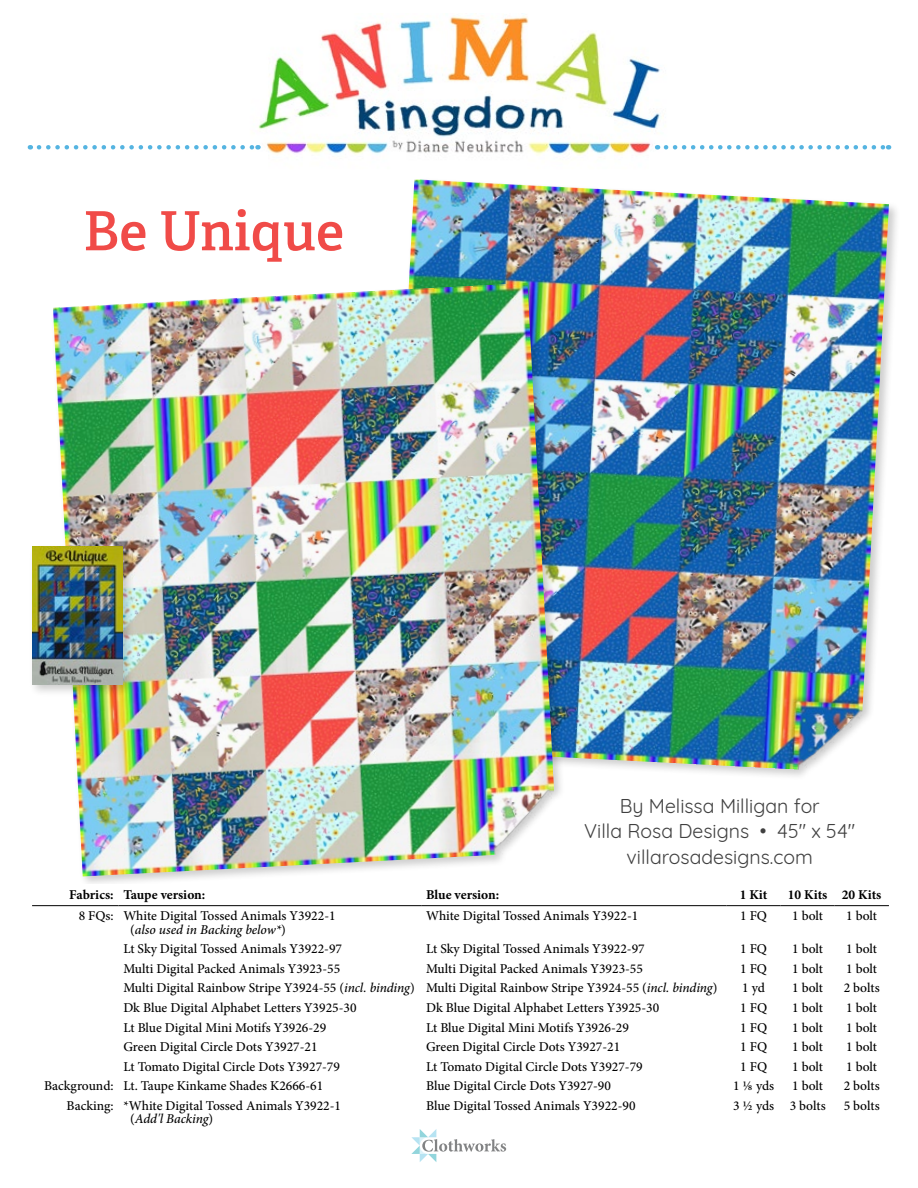
<style>
.page{position:relative;width:918px;height:1188px;background:#fff}
.page>*{position:absolute;margin:0;border:0;box-sizing:border-box;transform-origin:0 0}
.t1{font:600 54px "Adelle";color:#f04b48}
.t2{font:19.5px/25.5px "Quicksand";color:#404040;text-align:center}
.t3{font:500 13.5px/13.5px "Minion Pro";color:#000;text-align:center}
.t4{font:700 13.5px "Minion Pro";letter-spacing:-.005em;color:#000}
.s1{font-style:italic}
</style>
<div class="page">
<svg style="left:411px;top:1129px;width:95px;height:33px"></svg>
<div style="left:382px;top:177px;width:519px;height:604px;background:#000;opacity:.2"></div>
<img style="left:385px;top:179px;width:504px;height:594px">
<div style="left:50px;top:280px;width:516px;height:608px;background:#000;opacity:.2"></div>
<img style="left:53px;top:283px;width:504px;height:593px">
<div style="left:29px;top:543px;width:107px;height:154px;background:#000;opacity:.2"></div>
<img style="left:32px;top:546px;width:90px;height:138px">
<div style="left:32px;top:884px;width:857px;height:244px;background:#fff"></div>
<hr style="left:32px;top:905px;width:86px;height:1px;background:#000">
<hr style="left:118px;top:905px;width:303px;height:1px;background:#000">
<hr style="left:421px;top:905px;width:306px;height:1px;background:#000">
<hr style="left:727px;top:905px;width:54px;height:1px;background:#000">
<hr style="left:781px;top:905px;width:54px;height:1px;background:#000">
<hr style="left:835px;top:905px;width:54px;height:1px;background:#000">
<img style="left:258px;top:16px;width:408px;height:140px">
<svg style="left:39px;top:145px;width:219px;height:5px"></svg>
<svg style="left:666px;top:145px;width:223px;height:5px"></svg>
<h1 class="t1" style="left:83px;top:197px;width:262px">Be Unique</h1>
<h2 class="t2" style="left:584px;top:791px;width:273px">By Melissa Milligan for<br>Villa Rosa Designs • 45" x 54" villarosadesigns.com</h2>
<p class="t4" style="left:69px;top:886px;width:138px">Fabrics: Taupe version:</p>
<p class="t4" style="left:426px;top:886px;width:75px">Blue version:</p>
<p class="t4" style="left:740px;top:886px;width:29px">1 Kit</p>
<p class="t4" style="left:788px;top:886px;width:95px">10 Kits 20 Kits</p>
<p class="t3" style="left:79px;top:909px;width:258px">8 FQs: White Digital Tossed Animals Y3922-1 (<span class="s1">also used in Backing below*</span>)</p>
<p class="t3" style="left:426px;top:909px;width:214px">White Digital Tossed Animals Y3922-1</p>
<p class="t3" style="left:740px;top:909px;width:28px">1 FQ</p>
<p class="t3" style="left:792px;top:909px;width:32px">1 bolt</p>
<p class="t3" style="left:846px;top:909px;width:32px">1 bolt</p>
<p class="t3" style="left:123px;top:942px;width:220px">Lt Sky Digital Tossed Animals Y3922-97</p>
<p class="t3" style="left:426px;top:942px;width:220px">Lt Sky Digital Tossed Animals Y3922-97</p>
<p class="t3" style="left:740px;top:942px;width:28px">1 FQ</p>
<p class="t3" style="left:792px;top:942px;width:32px">1 bolt</p>
<p class="t3" style="left:846px;top:942px;width:32px">1 bolt</p>
<p class="t3" style="left:123px;top:962px;width:218px">Multi Digital Packed Animals Y3923-55</p>
<p class="t3" style="left:426px;top:962px;width:218px">Multi Digital Packed Animals Y3923-55</p>
<p class="t3" style="left:740px;top:962px;width:28px">1 FQ</p>
<p class="t3" style="left:792px;top:962px;width:32px">1 bolt</p>
<p class="t3" style="left:846px;top:962px;width:32px">1 bolt</p>
<p class="t3" style="left:123px;top:981px;width:596px">Multi Digital Rainbow Stripe Y3924-55 (<span class="s1">incl. binding</span>) Multi Digital Rainbow Stripe Y3924-55 (<span class="s1">incl. binding</span>)</p>
<p class="t3" style="left:742px;top:981px;width:24px">1 yd</p>
<p class="t3" style="left:792px;top:981px;width:32px">1 bolt</p>
<p class="t3" style="left:844px;top:981px;width:37px">2 bolts</p>
<p class="t3" style="left:123px;top:1001px;width:235px">Dk Blue Digital Alphabet Letters Y3925-30</p>
<p class="t3" style="left:426px;top:1001px;width:235px">Dk Blue Digital Alphabet Letters Y3925-30</p>
<p class="t3" style="left:740px;top:1001px;width:28px">1 FQ</p>
<p class="t3" style="left:792px;top:1001px;width:32px">1 bolt</p>
<p class="t3" style="left:846px;top:1001px;width:32px">1 bolt</p>
<p class="t3" style="left:123px;top:1020px;width:204px">Lt Blue Digital Mini Motifs Y3926-29</p>
<p class="t3" style="left:426px;top:1020px;width:204px">Lt Blue Digital Mini Motifs Y3926-29</p>
<p class="t3" style="left:740px;top:1020px;width:28px">1 FQ</p>
<p class="t3" style="left:792px;top:1020px;width:32px">1 bolt</p>
<p class="t3" style="left:846px;top:1020px;width:32px">1 bolt</p>
<p class="t3" style="left:123px;top:1040px;width:196px">Green Digital Circle Dots Y3927-21</p>
<p class="t3" style="left:426px;top:1040px;width:196px">Green Digital Circle Dots Y3927-21</p>
<p class="t3" style="left:740px;top:1040px;width:28px">1 FQ</p>
<p class="t3" style="left:792px;top:1040px;width:32px">1 bolt</p>
<p class="t3" style="left:846px;top:1040px;width:32px">1 bolt</p>
<p class="t3" style="left:123px;top:1060px;width:218px">Lt Tomato Digital Circle Dots Y3927-79</p>
<p class="t3" style="left:426px;top:1060px;width:218px">Lt Tomato Digital Circle Dots Y3927-79</p>
<p class="t3" style="left:740px;top:1060px;width:28px">1 FQ</p>
<p class="t3" style="left:792px;top:1060px;width:32px">1 bolt</p>
<p class="t3" style="left:846px;top:1060px;width:32px">1 bolt</p>
<p class="t3" style="left:44px;top:1079px;width:281px">Background: Lt. Taupe Kinkame Shades K2666-61</p>
<p class="t3" style="left:426px;top:1079px;width:186px">Blue Digital Circle Dots Y3927-90</p>
<p class="t3" style="left:733px;top:1079px;width:43px">1 ⅛ yds</p>
<p class="t3" style="left:792px;top:1079px;width:32px">1 bolt</p>
<p class="t3" style="left:844px;top:1079px;width:37px">2 bolts</p>
<p class="t3" style="left:130px;top:1099px;width:212px;text-align:left;text-indent:-64px">Backing: *White Digital Tossed Animals Y3922-1 (<span class="s1">Add'l Backing</span>)</p>
<p class="t3" style="left:426px;top:1099px;width:211px">Blue Digital Tossed Animals Y3922-90</p>
<p class="t3" style="left:733px;top:1099px;width:94px">3 ½ yds 3 bolts</p>
<p class="t3" style="left:844px;top:1099px;width:37px">5 bolts</p>
</div>
